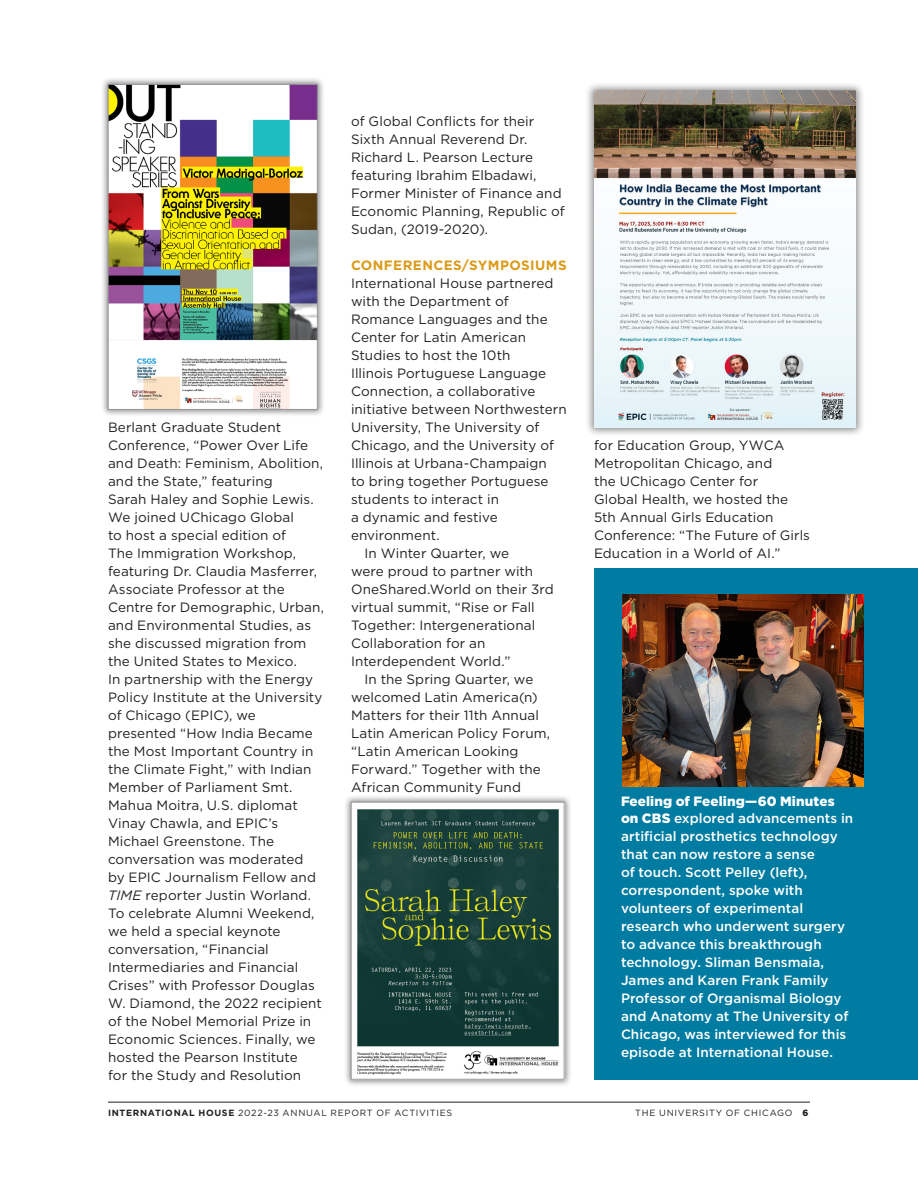
<style>
.page{position:relative;width:918px;height:1188px;background:#fff}
.page>*{position:absolute;margin:0;border:0;box-sizing:border-box;transform-origin:0 0}
.t1{font:13.5px/18px "Gotham";letter-spacing:.005em;color:#231f20}
.t2{font:500 13.5px/18px "Gotham";letter-spacing:.005em;color:#fff}
.t3{font:700 13.5px "Gotham";letter-spacing:.03em;color:#db9a17}
.t4{font:9px "Gotham";letter-spacing:.085em;color:#231f20}
.s1{font-style:italic}
.s2{font-weight:900}
.s3{font-weight:700}
</style>
<div class="page">
<hr style="left:108px;top:1102px;width:702px;height:1px;background:#231f20">
<div style="left:595px;top:568px;width:323px;height:511px;background:#007ba1"></div>
<div style="left:101px;top:77px;width:224px;height:341px;background:#231f20;opacity:.5"></div>
<img style="left:110px;top:86px;width:206px;height:322px">
<div style="left:108px;top:84px;width:210px;height:326px;border:1px solid #939598"></div>
<div style="left:344px;top:795px;width:228px;height:292px;background:#231f20;opacity:.5"></div>
<img style="left:353px;top:804px;width:209px;height:273px">
<div style="left:351px;top:802px;width:213px;height:277px;border:1px solid #939598"></div>
<div style="left:585px;top:81px;width:280px;height:357px;background:#231f20;opacity:.5"></div>
<img style="left:594px;top:91px;width:261px;height:337px">
<img style="left:622px;top:594px;width:242px;height:192px">
<p class="t1" style="left:108px;top:418px;width:217px">Berlant Graduate Student<br>Conference, “Power Over Life and Death: Feminism, Abolition, and the State,” featuring<br>Sarah Haley and Sophie Lewis.<br>We joined UChicago Global<br>to host a special edition of<br>The Immigration Workshop, featuring Dr. Claudia Masferrer,<br>Associate Professor at the<br>Centre for Demographic, Urban, and Environmental Studies, as she discussed migration from the United States to Mexico.<br>In partnership with the Energy<br>Policy Institute at the University of Chicago (EPIC), we presented “How India Became the Most Important Country in the Climate Fight,” with Indian<br>Member of Parliament Smt.<br>Mahua Moitra, U.S. diplomat<br>Vinay Chawla, and EPIC’s<br>Michael Greenstone. The conversation was moderated<br>by EPIC Journalism Fellow and</p>
<p class="t1" style="left:108px;top:886px;width:216px"><span class="s1">TIME</span> reporter Justin Worland.<br>To celebrate Alumni Weekend, we held a special keynote conversation, “Financial<br>Intermediaries and Financial<br>Crises” with Professor Douglas<br>W. Diamond, the 2022 recipient of the Nobel Memorial Prize in<br>Economic Sciences. Finally, we hosted the Pearson Institute<br>for the Study and Resolution</p>
<p class="t1" style="left:351px;top:112px;width:215px">of Global Conflicts for their<br>Sixth Annual Reverend Dr.<br>Richard L. Pearson Lecture featuring Ibrahim Elbadawi,<br>Former Minister of Finance and<br>Economic Planning, Republic of<br>Sudan, (2019-2020).</p>
<p class="t3" style="left:351px;top:256px;width:217px">CONFERENCES/SYMPOSIUMS</p>
<p class="t1" style="left:351px;top:274px;width:217px">International House partnered with the Department of<br>Romance Languages and the<br>Center for Latin American<br>Studies to host the 10th<br>Illinois Portuguese Language<br>Connection, a collaborative initiative between Northwestern<br>University, The University of<br>Chicago, and the University of<br>Illinois at Urbana-Champaign<br>to bring together Portuguese students to interact in<br>a dynamic and festive environment.</p>
<p class="t1" style="left:351px;top:544px;width:204px;text-indent:14px">In Winter Quarter, we<br>were proud to partner with<br>OneShared.World on their 3rd virtual summit, “Rise or Fall<br>Together: Intergenerational<br>Collaboration for an<br>Interdependent World.”</p>
<p class="t1" style="left:351px;top:670px;width:201px;text-indent:14px">In the Spring Quarter, we welcomed Latin America(n)<br>Matters for their 11th Annual<br>Latin American Policy Forum, “Latin American Looking<br>Forward.” Together with the<br>African Community Fund</p>
<p class="t1" style="left:594px;top:436px;width:218px">for Education Group, YWCA<br>Metropolitan Chicago, and<br>the UChicago Center for<br>Global Health, we hosted the<br>5th Annual Girls Education<br>Conference: “The Future of Girls<br>Education in a World of AI.”</p>
<p class="t2" style="left:621px;top:792px;width:234px"><span class="s2">Feeling of Feeling—60 Minutes on CBS</span> explored advancements in artificial prosthetics technology that can now restore a sense<br>of touch. Scott Pelley (left), correspondent, spoke with volunteers of experimental research who underwent surgery to advance this breakthrough technology. Sliman Bensmaia,<br>James and Karen Frank Family<br>Professor of Organismal Biology and Anatomy at The University of<br>Chicago, was interviewed for this episode at International House.</p>
<p class="t4" style="left:108px;top:1107px;width:346px"><span class="s3">INTERNATIONAL HOUSE</span> 2022-23 ANNUAL REPORT OF ACTIVITIES</p>
<p class="t4" style="left:635px;top:1107px;width:175px">THE UNIVERSITY OF CHICAGO <span class="s2">6</span></p>
</div>
